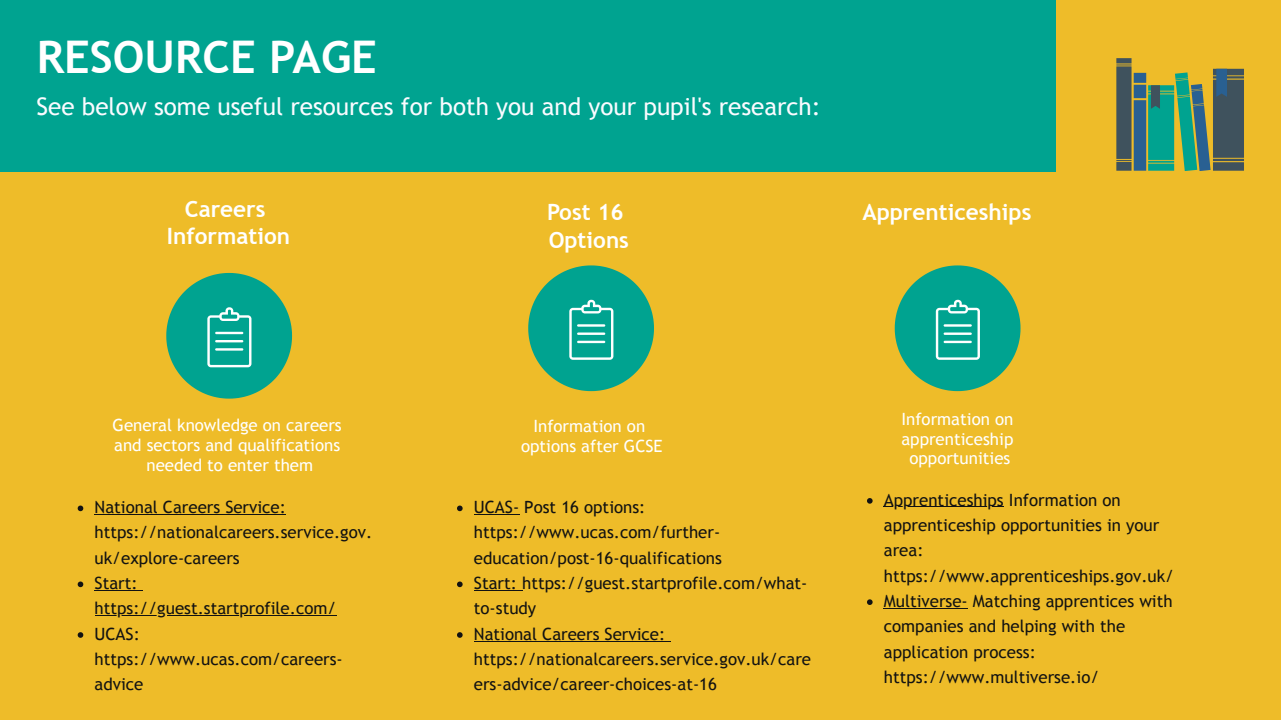
<style>
.page{position:relative;width:1281px;height:720px;background:#fff}
.page>*{position:absolute;margin:0;border:0;box-sizing:border-box;transform-origin:0 0}
.t1{font:700 45px "Trebuchet MS";color:#fff}
.t2{font:24.25px "Trebuchet MS";color:#fafbff}
.t3{font:700 22.5px/27.2px "Trebuchet MS";color:#fff;text-align:center}
.t4{font:16.88px/25.4px "Trebuchet MS";color:#121212}
.t5{font:16.88px/19.8px "Trebuchet MS";color:#fff;text-align:center}
</style>
<div class="page">
<div style="left:0;top:0;width:1280px;height:720px;background:#eebc29"></div>
<div style="left:0;top:0;width:1055px;height:172px;background:#00a390"></div>
<svg style="left:1116px;top:58px;width:127px;height:113px"></svg>
<svg style="left:78px;top:506px;width:5px;height:5px"></svg>
<hr style="left:95px;top:514px;width:191px;height:1px;background:#121212">
<svg style="left:78px;top:582px;width:5px;height:5px"></svg>
<hr style="left:95px;top:590px;width:43px;height:1px;background:#121212">
<hr style="left:95px;top:615px;width:241px;height:1px;background:#121212">
<svg style="left:78px;top:632px;width:5px;height:6px"></svg>
<svg style="left:166px;top:273px;width:126px;height:126px"></svg>
<svg style="left:457px;top:506px;width:5px;height:5px"></svg>
<hr style="left:474px;top:514px;width:45px;height:1px;background:#121212">
<svg style="left:457px;top:582px;width:5px;height:5px"></svg>
<hr style="left:474px;top:590px;width:48px;height:1px;background:#121212">
<svg style="left:457px;top:632px;width:5px;height:6px"></svg>
<hr style="left:474px;top:641px;width:191px;height:1px;background:#121212">
<svg style="left:528px;top:265px;width:126px;height:126px"></svg>
<svg style="left:867px;top:498px;width:5px;height:6px"></svg>
<hr style="left:883px;top:506px;width:120px;height:1px;background:#121212">
<svg style="left:867px;top:599px;width:5px;height:6px"></svg>
<hr style="left:883px;top:608px;width:84px;height:1px;background:#121212">
<svg style="left:894px;top:265px;width:126px;height:126px"></svg>
<h1 class="t1" style="left:37px;top:29px;width:341px">RESOURCE PAGE</h1>
<h2 class="t2" style="left:37px;top:92px;width:785px">See below some useful resources for both you and your pupil's research:</h2>
<h3 class="t3" style="left:167px;top:195px;width:125px">Careers<br>Information</h3>
<h3 class="t3" style="left:547px;top:199px;width:83px;text-align:left">Post 16<br>Options</h3>
<h3 class="t3" style="left:862px;top:199px;width:170px">Apprenticeships</h3>
<p class="t5" style="left:113px;top:416px;width:231px">General knowledge on careers and sectors and qualifications needed to enter them</p>
<p class="t4" style="left:95px;top:494px;width:279px">National Careers Service: https://nationalcareers.service.gov. uk/explore-careers<br>Start: https://guest.startprofile.com/<br>UCAS: https://www.ucas.com/careers&shy;advice</p>
<p class="t5" style="left:521px;top:416px;width:143px">Information on options after GCSE</p>
<p class="t4" style="left:474px;top:494px;width:339px">UCAS- Post 16 options: https://www.ucas.com/further&shy;education/post-16-qualifications<br>Start: https://guest.startprofile.com/what&shy;to-study<br>National Careers Service: https://nationalcareers.service.gov.uk/care ers-advice/career-choices-at-16</p>
<p class="t5" style="left:901px;top:409px;width:113px">Information on apprenticeship opportunities</p>
<p class="t4" style="left:883px;top:487px;width:292px">Apprenticeships Information on apprenticeship opportunities in your area: https://www.apprenticeships.gov.uk/<br>Multiverse- Matching apprentices with companies and helping with the application process: https://www.multiverse.io/</p>
</div>
